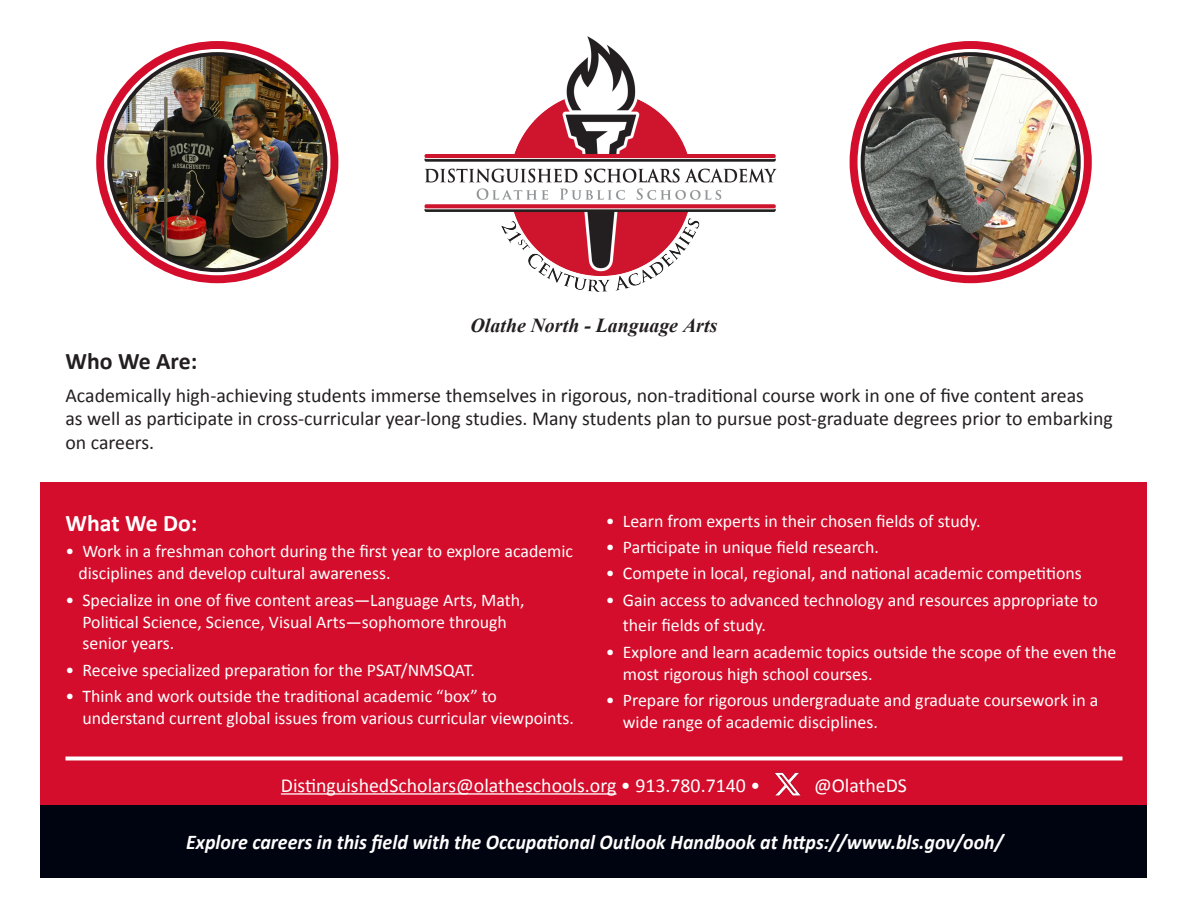
<style>
.page{position:relative;width:1188px;height:918px;background:#fff}
.page>*{position:absolute;margin:0;border:0;box-sizing:border-box;transform-origin:0 0}
.t1{font:700 23.85px "Calibri";color:#231f20}
.t2{font:700 23.85px "Calibri";color:#fff}
.t3{font:italic 700 21px "Calibri";color:#fff;scale:.95 1}
.t4{font:19.8px/23.9px "Calibri";color:#231f20}
.t5{font:19.8px "Calibri";color:#fff}
.t6{font:italic 700 19.8px "Times New Roman";color:#231f20}
.t7{font:17.85px/21.8px "Calibri";color:#fff}
</style>
<div class="page">
<div style="left:40px;top:804px;width:1108px;height:74px;background:#000310"></div>
<div style="left:40px;top:483px;width:1108px;height:322px;background:#d30d2b"></div>
<hr style="left:65px;top:757px;width:1058px;height:3px;background:#fff">
<hr style="left:281px;top:793px;width:336px;height:2px;background:#fff">
<div style="left:96px;top:41px;width:242px;height:242px;border:8px solid #d30d2b;border-radius:50%"></div>
<img style="left:109px;top:54px;width:216px;height:216px;border-radius:108px">
<div style="left:850px;top:41px;width:242px;height:242px;border:8px solid #d30d2b;border-radius:50%"></div>
<img style="left:863px;top:54px;width:216px;height:216px;border-radius:108px">
<img style="left:425px;top:36px;width:352px;height:256px">
<img style="left:774px;top:772px;width:27px;height:24px">
<p class="t6" style="left:470px;top:314px;width:249px">Olathe North - Language Arts</p>
<h1 class="t1" style="left:65px;top:351px;width:133px">Who We Are:</h1>
<p class="t4" style="left:65px;top:385px;width:1049px">Academically high-achieving students immerse themselves in rigorous, non-traditional course work in one of five content areas<br>as well as participate in cross-curricular year-long studies. Many students plan to pursue post-graduate degrees prior to embarking on careers.</p>
<h1 class="t2" style="left:65px;top:513px;width:133px">What We Do:</h1>
<p class="t7" style="left:78px;top:542px;width:496px;text-indent:-13px">• Work in a freshman cohort during the first year to explore academic disciplines and develop cultural awareness.</p>
<p class="t7" style="left:82px;top:590px;width:444px;text-indent:-17px">• Specialize in one of five content areas—Language Arts, Math,<br>Political Science, Science, Visual Arts—sophomore through senior years.</p>
<p class="t7" style="left:65px;top:661px;width:411px">• Receive specialized preparation for the PSAT/NMSQAT.</p>
<p class="t7" style="left:82px;top:687px;width:493px;text-indent:-17px">• Think and work outside the traditional academic “box” to understand current global issues from various curricular viewpoints.</p>
<p class="t7" style="left:606px;top:511px;width:376px">• Learn from experts in their chosen fields of study.</p>
<p class="t7" style="left:606px;top:538px;width:275px">• Participate in unique field research.</p>
<p class="t7" style="left:606px;top:564px;width:477px">• Compete in local, regional, and national academic competitions</p>
<p class="t7" style="left:623px;top:589px;width:477px;line-height:25.3px;text-indent:-17px">• Gain access to advanced technology and resources appropriate to their fields of study.</p>
<p class="t7" style="left:623px;top:642px;width:495px;text-indent:-17px">• Explore and learn academic topics outside the scope of the even the most rigorous high school courses.</p>
<p class="t7" style="left:623px;top:691px;width:477px;text-indent:-17px">• Prepare for rigorous undergraduate and graduate coursework in a wide range of academic disciplines.</p>
<p class="t5" style="left:281px;top:777px;width:481px">DistinguishedScholars@olatheschools.org • 913.780.7140 •</p>
<p class="t5" style="left:814px;top:777px;width:94px">@OlatheDS</p>
<p class="t3" style="left:186px;top:834px;width:862px">Explore careers in this field with the Occupational Outlook Handbook at https://www.bls.gov/ooh/</p>
</div>
